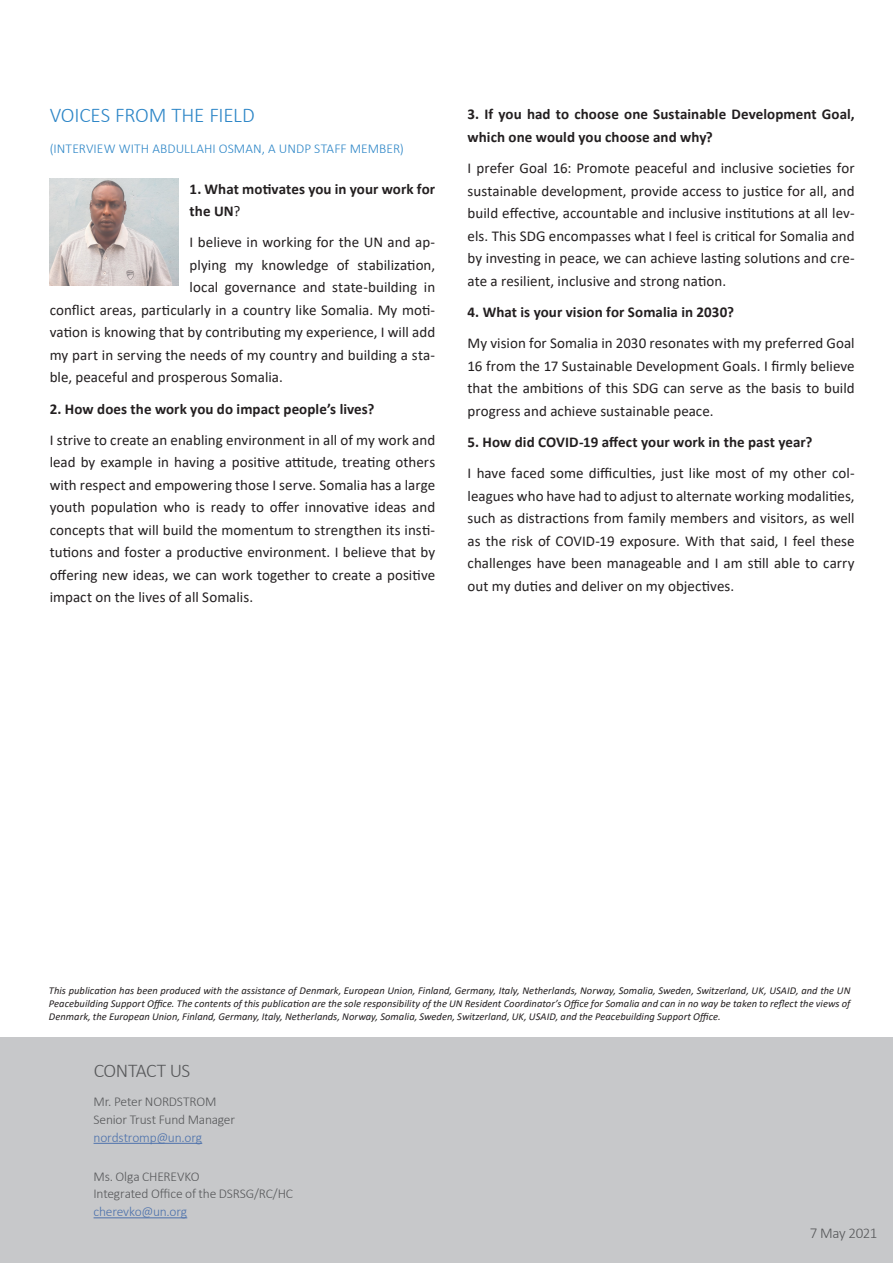
<style>
.page{position:relative;width:893px;height:1263px;background:#fff}
.page>*{position:absolute;margin:0;border:0;box-sizing:border-box;transform-origin:0 0}
.t1{font:300 21px "Calibri";letter-spacing:-.01em;color:#2d86c7}
.t2{font:300 19.5px "Calibri";letter-spacing:-.025em;color:#57585a}
.t3{font:15px/22.5px "Calibri";letter-spacing:.005em;color:#231f20;text-align:justify}
.t4{font:700 15px/22.5px "Calibri";letter-spacing:.005em;color:#231f20}
.t5{font:300 15px "Calibri";letter-spacing:-.03em;color:#57585a}
.t6{font:300 13.5px "Calibri";letter-spacing:-.015em;color:#57585a}
.t7{font:300 13.5px "Calibri";letter-spacing:.005em;color:#2d86c7}
.t8{font:300 13.5px "Calibri";letter-spacing:-.015em;color:#4d72ac}
.t9{font:italic 10.5px/12.6px "Calibri";letter-spacing:.005em;color:#231f20;text-align:justify}
.s1{font-weight:400}
</style>
<div class="page">
<div style="left:0;top:1037px;width:893px;height:226px;background:#c7c8ca"></div>
<hr style="left:94px;top:1143px;width:108px;height:1px;background:#4d72ac">
<hr style="left:94px;top:1217px;width:93px;height:1px;background:#4d72ac">
<img style="left:50px;top:178px;width:128px;height:108px">
<p class="t1" style="left:50px;top:102px;width:207px">VOICES FROM THE FIELD</p>
<p class="t7" style="left:50px;top:140px;width:356px">(INTERVIEW WITH ABDULLAHI OSMAN, A UNDP STAFF MEMBER)</p>
<p class="t4" style="left:190px;top:177px;width:247px">1. What motivates you in your work for the UN<span class="s1">?</span></p>
<p class="t3" style="left:190px;top:231px;width:247px">I believe in working for the UN and ap-</p>
<p class="t3" style="left:190px;top:253px;width:247px">plying my knowledge of stabilization,</p>
<p class="t3" style="left:190px;top:276px;width:247px">local governance and state-building in</p>
<p class="t3" style="left:50px;top:298px;width:387px">conflict areas, particularly in a country like Somalia. My moti-</p>
<p class="t3" style="left:50px;top:321px;width:387px">vation is knowing that by contributing my experience, I will add</p>
<p class="t3" style="left:50px;top:343px;width:387px">my part in serving the needs of my country and building a sta-</p>
<p class="t3" style="left:50px;top:366px;width:235px">ble, peaceful and prosperous Somalia.</p>
<p class="t4" style="left:50px;top:397px;width:326px">2. How does the work you do impact people’s lives?</p>
<p class="t3" style="left:50px;top:428px;width:387px">I strive to create an enabling environment in all of my work and lead by example in having a positive attitude, treating others with respect and empowering those I serve. Somalia has a large youth population who is ready to offer innovative ideas and concepts that will build the momentum to strengthen its insti&shy;tutions and foster a productive environment. I believe that by offering new ideas, we can work together to create a positive impact on the lives of all Somalis.</p>
<p class="t4" style="left:468px;top:103px;width:389px">3. If you had to choose one Sustainable Development Goal, which one would you choose and why?</p>
<p class="t3" style="left:468px;top:156px;width:389px">I prefer Goal 16: Promote peaceful and inclusive societies for sustainable development, provide access to justice for all, and build effective, accountable and inclusive institutions at all lev&shy;els. This SDG encompasses what I feel is critical for Somalia and by investing in peace, we can achieve lasting solutions and cre&shy;ate a resilient, inclusive and strong nation.</p>
<p class="t4" style="left:468px;top:300px;width:268px">4. What is your vision for Somalia in 2030?</p>
<p class="t3" style="left:468px;top:331px;width:389px">My vision for Somalia in 2030 resonates with my preferred Goal 16 from the 17 Sustainable Development Goals. I firmly believe that the ambitions of this SDG can serve as the basis to build progress and achieve sustainable peace.</p>
<p class="t4" style="left:468px;top:430px;width:346px">5. How did COVID-19 affect your work in the past year?</p>
<p class="t3" style="left:468px;top:461px;width:389px">I have faced some difficulties, just like most of my other col&shy;leagues who have had to adjust to alternate working modalities, such as distractions from family members and visitors, as well as the risk of COVID-19 exposure. With that said, I feel these challenges have been manageable and I am still able to carry out my duties and deliver on my objectives.</p>
<p class="t9" style="left:49px;top:984px;width:803px">This publication has been produced with the assistance of Denmark, European Union, Finland, Germany, Italy, Netherlands, Norway, Somalia, Sweden, Switzerland, UK, USAID, and the UN Peacebuilding Support Office. The contents of this publication are the sole responsibility of the UN Resident Coordinator’s Office for Somalia and can in no way be taken to reflect the views of Denmark, the European Union, Finland, Germany, Italy, Netherlands, Norway, Somalia, Sweden, Switzerland, UK, USAID, and the Peacebuilding Support Office.</p>
<p class="t2" style="left:94px;top:1058px;width:98px">CONTACT US</p>
<p class="t6" style="left:94px;top:1093px;width:124px">Mr. Peter NORDSTROM</p>
<p class="t6" style="left:94px;top:1111px;width:143px">Senior Trust Fund Manager</p>
<p class="t8" style="left:94px;top:1129px;width:110px">nordstromp@un.org</p>
<p class="t6" style="left:94px;top:1168px;width:108px">Ms. Olga CHEREVKO</p>
<p class="t6" style="left:94px;top:1185px;width:201px">Integrated Office of the DSRSG/RC/HC</p>
<p class="t8" style="left:94px;top:1203px;width:95px">cherevko@un.org</p>
<p class="t5" style="left:810px;top:1224px;width:69px">7 May 2021</p>
</div>
